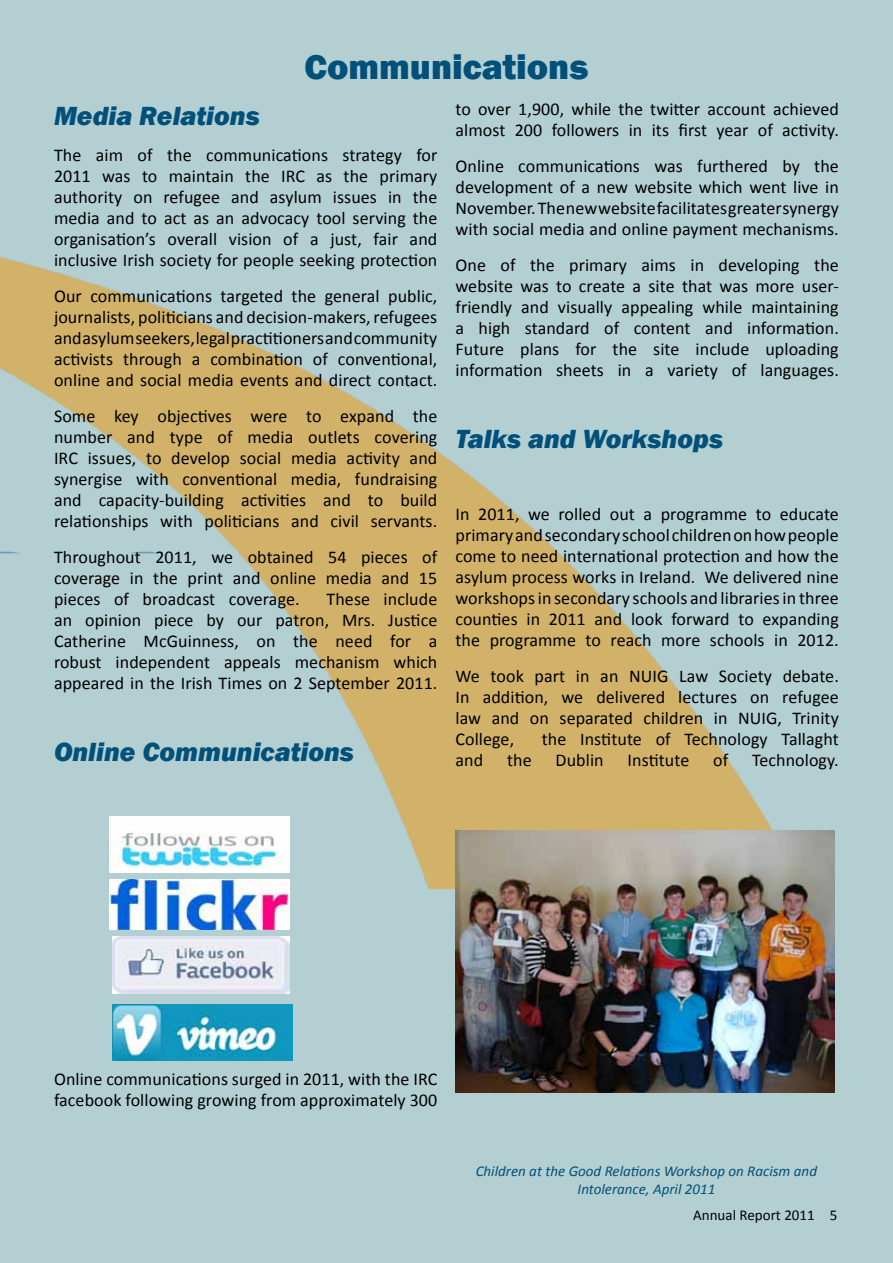
<style>
.page{position:relative;width:893px;height:1263px;background:#b4cfd2}
.page>*{position:absolute;margin:0;border:0;box-sizing:border-box;transform-origin:0 0}
.t1{font:800 36px "Franklin Gothic";color:#00507a}
.t2{font:italic 800 27px "Franklin Gothic";color:#00507a}
.t3{font:18px/21px "Calibri";letter-spacing:.005em;color:#000;text-align:justify}
.t4{font:italic 15px/18px "Calibri";color:#00507a;text-align:center}
.t5{font:15px "Calibri";color:#000}
</style>
<div class="page">
<img style="left:0;top:256px;width:773px;height:690px">
<img style="left:112px;top:937px;width:177px;height:56px">
<img style="left:112px;top:1005px;width:180px;height:56px">
<img style="left:109px;top:816px;width:180px;height:57px">
<img style="left:109px;top:880px;width:180px;height:50px">
<img style="left:455px;top:830px;width:379px;height:263px">
<h1 class="t1" style="left:304px;top:44px;width:286px">Communications</h1>
<h2 class="t2" style="left:54px;top:99px;width:207px">Media Relations</h2>
<p class="t3" style="left:54px;top:145px;width:385px">The aim of the communications strategy for 2011 was to maintain the IRC as the primary authority on refugee and asylum issues in the media and to act as an advocacy tool serving the organisation’s overall vision of a just, fair and inclusive Irish society for people seeking protection</p>
<p class="t3" style="left:54px;top:286px;width:385px">Our communications targeted the general public, journalists, politicians and decision-makers, refugees and asylum seekers, legal practitioners and community activists through a combination of conventional, online and social media events and direct contact.</p>
<p class="t3" style="left:54px;top:406px;width:385px">Some key objectives were to expand the number and type of media outlets covering IRC issues, to develop social media activity and synergise with conventional media, fundraising and capacity-building activities and to build relationships with politicians and civil servants.</p>
<p class="t3" style="left:54px;top:547px;width:385px">Throughout 2011, we obtained 54 pieces of coverage in the print and online media and 15 pieces of broadcast coverage.</p>
<p class="t3" style="left:54px;top:589px;width:385px;text-indent:273px">These include an opinion piece by our patron, Mrs. Justice Catherine McGuinness, on the need for a robust independent appeals mechanism which appeared in the Irish Times on 2 September 2011.</p>
<h2 class="t2" style="left:54px;top:735px;width:302px">Online Communications</h2>
<p class="t3" style="left:455px;top:99px;width:385px">to over 1,900, while the twitter account achieved almost 200 followers in its first year of activity.</p>
<p class="t3" style="left:455px;top:156px;width:385px">Online communications was furthered by the development of a new website which went live in November. The new website facilitates greater synergy with social media and online payment mechanisms.</p>
<p class="t3" style="left:455px;top:255px;width:385px">One of the primary aims in developing the website was to create a site that was more user&shy;friendly and visually appealing while maintaining a high standard of content and information.<br>Future plans for the site include uploading information sheets in a variety of languages.</p>
<h2 class="t2" style="left:455px;top:422px;width:269px">Talks and Workshops</h2>
<p class="t3" style="left:455px;top:504px;width:385px">In 2011, we rolled out a programme to educate primary and secondary school children on how people come to need international protection and how the asylum process works in Ireland. We delivered nine workshops in secondary schools and libraries in three counties in 2011 and look forward to expanding the programme to reach more schools in 2012.</p>
<p class="t3" style="left:455px;top:666px;width:385px">We took part in an NUIG Law Society debate.<br>In addition, we delivered lectures on refugee law and on separated children in NUIG, Trinity College,</p>
<p class="t3" style="left:542px;top:729px;width:299px">the Institute of Technology Tallaght</p>
<p class="t3" style="left:455px;top:750px;width:29px">and</p>
<p class="t3" style="left:507px;top:750px;width:26px">the</p>
<p class="t3" style="left:556px;top:750px;width:50px">Dublin</p>
<p class="t3" style="left:628px;top:750px;width:63px">Institute</p>
<p class="t3" style="left:713px;top:750px;width:17px">of</p>
<p class="t3" style="left:752px;top:750px;width:88px">Technology.</p>
<p class="t3" style="left:54px;top:1069px;width:385px">Online communications surged in 2011, with the IRC facebook following growing from approximately 300</p>
<p class="t4" style="left:476px;top:1162px;width:343px">Children at the Good Relations Workshop on Racism and<br>Intolerance, April 2011</p>
<p class="t5" style="left:693px;top:1206px;width:146px">Annual Report 2011 5</p>
</div>
